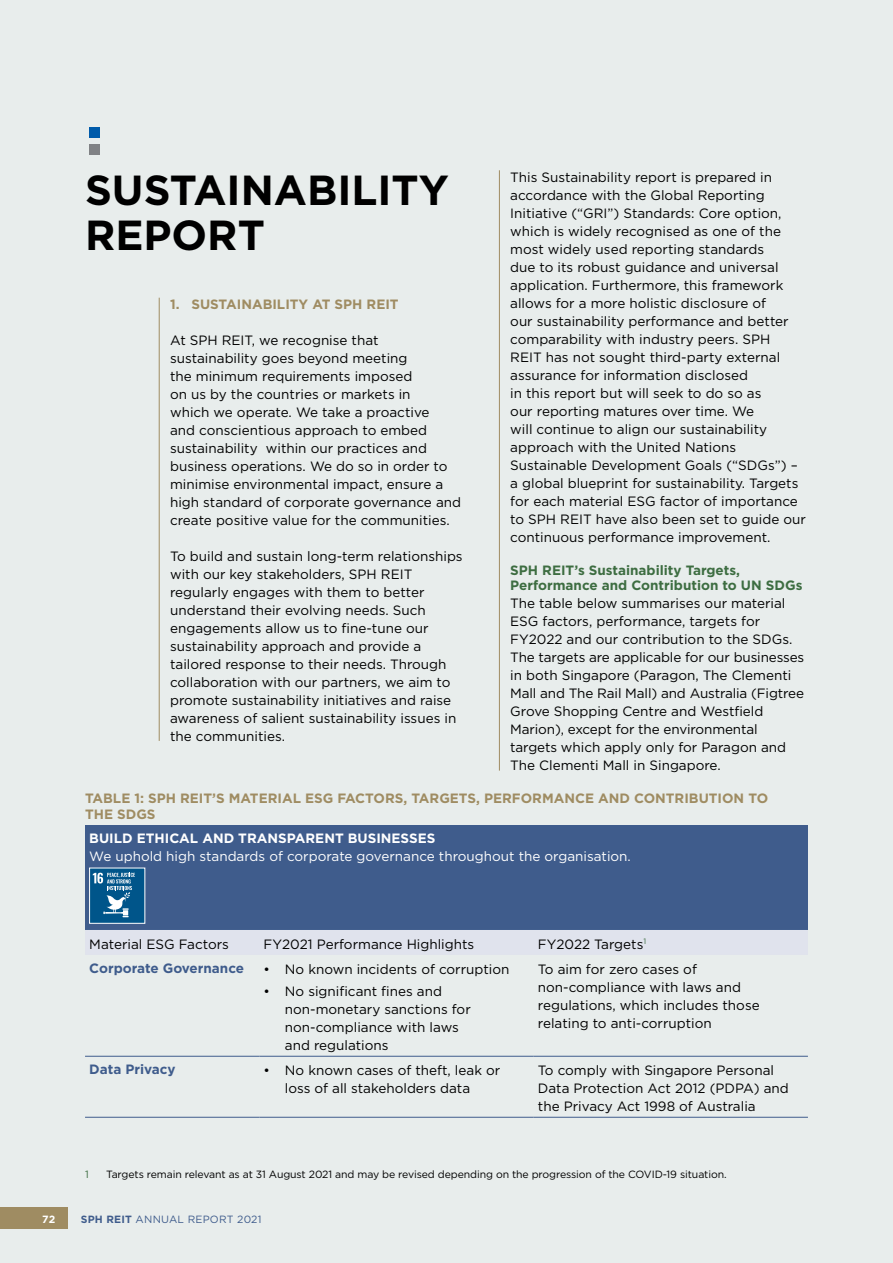
<style>
.page{position:relative;width:893px;height:1263px;background:#e8edec}
.page>*{position:absolute;margin:0;border:0;box-sizing:border-box;transform-origin:0 0}
.t1{font:700 42px/45px "Gotham";color:#000}
.t2{font:13.5px/18px "Gotham";color:#000}
.t3{font:700 13.5px/16.2px "Gotham";color:#9f8c62}
.t4{font:13.5px "Gotham";color:#fff}
.t5{font:700 13.5px/15px "Gotham";color:#3d6d41}
.t6{font:700 13.5px "Gotham";color:#fff}
.t7{font:700 13.5px "Gotham";color:#3f5c8c}
.t8{font:10.5px "Gotham";letter-spacing:-.01em;color:#000}
.t9{font:10.5px "Gotham";letter-spacing:.02em;color:#3f5c8c}
.t10{font:700 10.5px "Gotham";color:#fff}
.t11{font:10.5px "Gotham";color:#3d6d41}
.s1{font-weight:700}
</style>
<div class="page">
<div style="left:89px;top:128px;width:10px;height:10px;background:#005baa"></div>
<div style="left:89px;top:145px;width:10px;height:10px;background:#808285"></div>
<hr style="left:159px;top:298px;width:1px;height:443px;background:#9f8c62">
<hr style="left:499px;top:170px;width:1px;height:601px;background:#9f8c62">
<div style="left:85px;top:825px;width:723px;height:105px;background:#3f5c8c"></div>
<hr style="left:85px;top:1056px;width:174px;height:1px;background:#3f5c8c">
<hr style="left:259px;top:1056px;width:275px;height:1px;background:#3f5c8c">
<hr style="left:534px;top:1056px;width:274px;height:1px;background:#3f5c8c">
<hr style="left:85px;top:1117px;width:174px;height:1px;background:#3f5c8c">
<hr style="left:259px;top:1117px;width:275px;height:1px;background:#3f5c8c">
<hr style="left:534px;top:1117px;width:274px;height:1px;background:#3f5c8c">
<div style="left:89px;top:868px;width:56px;height:55px;background:#00558a"></div>
<svg style="left:93px;top:873px;width:42px;height:44px"></svg>
<div style="left:0;top:1208px;width:68px;height:21px;background:#9f8c62"></div>
<p class="t2" style="left:510px;top:168px;width:297px">This Sustainability report is prepared in accordance with the Global Reporting Initiative (“GRI”) Standards: Core option, which is widely recognised as one of the most widely used reporting standards<br>due to its robust guidance and universal application. Furthermore, this framework allows for a more holistic disclosure of<br>our sustainability performance and better comparability with industry peers. SPH<br>REIT has not sought third-party external assurance for information disclosed<br>in this report but will seek to do so as<br>our reporting matures over time. We<br>will continue to align our sustainability approach with the United Nations Sustainable Development Goals (“SDGs”) – a global blueprint for sustainability. Targets for each material ESG factor of importance to SPH REIT have also been set to guide our continuous performance improvement.</p>
<p class="t5" style="left:510px;top:563px;width:294px">SPH REIT’s Sustainability Targets,<br>Performance and Contribution to UN SDGs</p>
<p class="t2" style="left:510px;top:594px;width:296px">The table below summarises our material ESG factors, performance, targets for FY2022 and our contribution to the SDGs.<br>The targets are applicable for our businesses in both Singapore (Paragon, The Clementi Mall and The Rail Mall) and Australia (Figtree Grove Shopping Centre and Westfield Marion), except for the environmental targets which apply only for Paragon and The Clementi Mall in Singapore.</p>
<p class="t3" style="left:85px;top:789px;width:685px">TABLE 1: SPH REIT’S MATERIAL ESG FACTORS, TARGETS, PERFORMANCE AND CONTRIBUTION TO<br>THE SDGS</p>
<p class="t6" style="left:89px;top:830px;width:348px">BUILD ETHICAL AND TRANSPARENT BUSINESSES</p>
<p class="t4" style="left:89px;top:848px;width:543px">We uphold high standards of corporate governance throughout the organisation.</p>
<h1 class="t1" style="left:85px;top:167px;width:365px">SUSTAINABILITY<br>REPORT</h1>
<p class="t3" style="left:170px;top:296px;width:230px">1. SUSTAINABILITY AT SPH REIT</p>
<p class="t2" style="left:170px;top:331px;width:292px">At SPH REIT, we recognise that sustainability goes beyond meeting<br>the minimum requirements imposed<br>on us by the countries or markets in<br>which we operate. We take a proactive<br>and conscientious approach to embed sustainability within our practices and business operations. We do so in order to minimise environmental impact, ensure a high standard of corporate governance and create positive value for the communities.</p>
<p class="t2" style="left:170px;top:547px;width:294px">To build and sustain long-term relationships with our key stakeholders, SPH REIT regularly engages with them to better understand their evolving needs. Such engagements allow us to fine-tune our sustainability approach and provide a tailored response to their needs. Through collaboration with our partners, we aim to promote sustainability initiatives and raise awareness of salient sustainability issues in the communities.</p>
<p class="t2" style="left:89px;top:935px;width:141px">Material ESG Factors</p>
<p class="t2" style="left:264px;top:935px;width:212px">FY2021 Performance Highlights</p>
<p class="t2" style="left:538px;top:935px;width:110px">FY2022 Targets<sup>1</sup></p>
<p class="t7" style="left:89px;top:960px;width:156px">Corporate Governance</p>
<p class="t2" style="left:264px;top:960px;width:247px">• No known incidents of corruption</p>
<p class="t2" style="left:285px;top:982px;width:187px;text-indent:-21px">• No significant fines and non-monetary sanctions for non-compliance with laws and regulations</p>
<p class="t2" style="left:538px;top:959px;width:223px">To aim for zero cases of non-compliance with laws and regulations, which includes those relating to anti-corruption</p>
<p class="t7" style="left:89px;top:1061px;width:88px">Data Privacy</p>
<p class="t2" style="left:285px;top:1061px;width:217px;text-indent:-21px">• No known cases of theft, leak or loss of all stakeholders data</p>
<p class="t2" style="left:538px;top:1061px;width:252px">To comply with Singapore Personal<br>Data Protection Act 2012 (PDPA) and the Privacy Act 1998 of Australia</p>
<p class="t11" style="left:85px;top:1168px;width:5px">1</p>
<p class="t8" style="left:106px;top:1168px;width:622px">Targets remain relevant as at 31 August 2021 and may be revised depending on the progression of the COVID-19 situation.</p>
<p class="t10" style="left:42px;top:1213px;width:15px">72</p>
<p class="t9" style="left:81px;top:1213px;width:182px"><span class="s1">SPH REIT</span> ANNUAL REPORT 2021</p>
</div>
